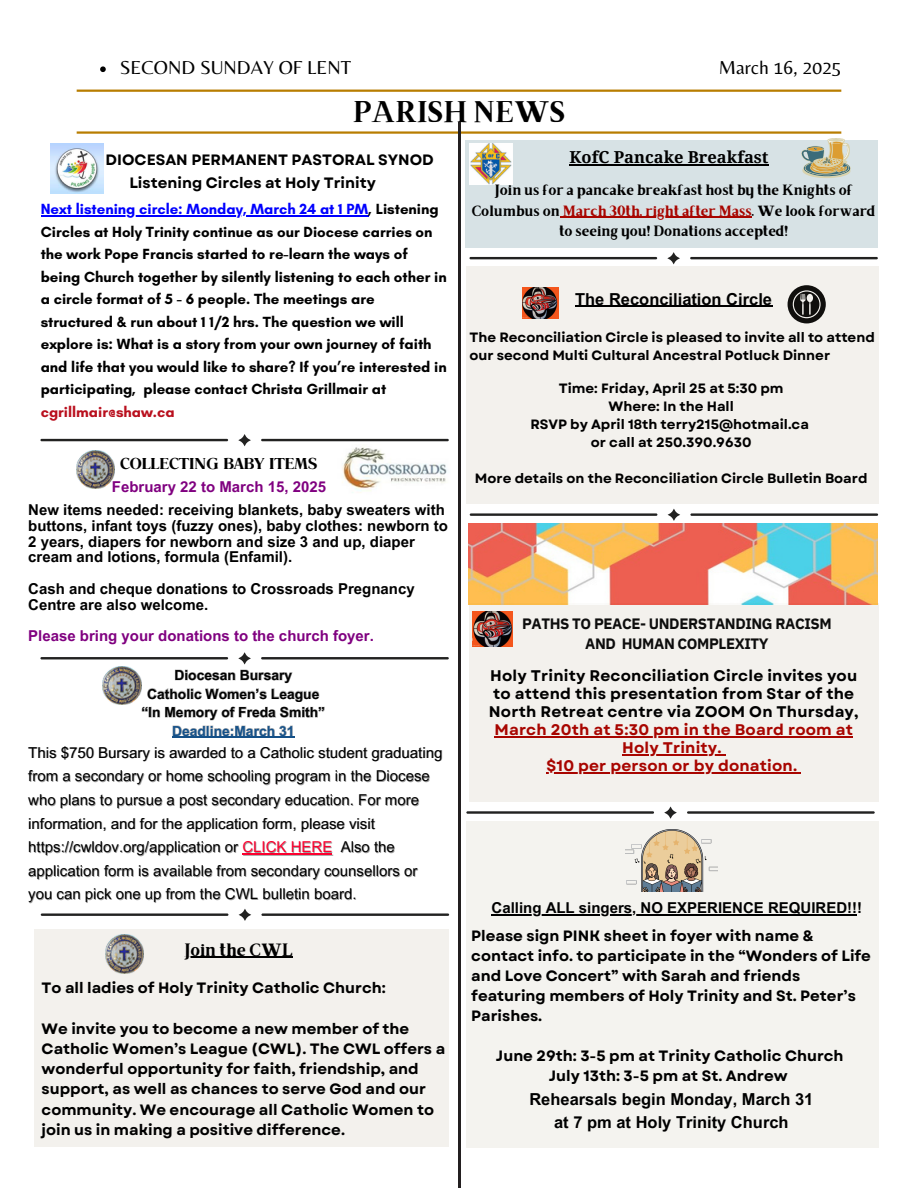
<style>
.page{position:relative;width:918px;height:1188px;background:#fff}
.page>*{position:absolute;margin:0;border:0;box-sizing:border-box;transform-origin:0 0}
.t1{font:30px "Brixton TC";color:#000}
.t2{font:19.5px "Belleza";color:#000}
.t3{font:700 18px "Brixton TC";color:#000}
.t4{font:700 16.5px/22.5px "Arial MT Pro";color:#000;text-align:center}
.t5{font:700 16.5px "Droid Serif";color:#000}
.t6{font:600 16.5px "Romana";color:#000}
.t7{font:700 15.45px/18px "Garet";letter-spacing:.015em;color:#000}
.t8{font:700 15.45px "Garet";letter-spacing:.015em;color:#a80500}
.t9{font:700 15px/20.2px "Garet";color:#000}
.t10{font:700 15px/22.5px "Glacial Indifference";color:#000}
.t11{font:15px "Arial MT Pro";color:#000}
.t12{font:700 15px/15.8px "Arial MT Pro";color:#000}
.t13{font:700 15px/20.2px "Brixton TC";color:#000;text-align:center}
.t14{font:700 15px "Arial MT Pro";color:#800080}
.t15{font:700 15px/20.2px "IBM Plex Sans";letter-spacing:-.025em;color:#0d0d0d;text-align:center}
.t16{font:700 13.8px "Arial MT Pro";color:#000}
.t17{font:700 13.8px "Arial MT Pro";color:#145088}
.t18{font:700 13.5px/18px "Garet";color:#000}
.s1{color:#00f}
.s2{color:#b9101e}
.s3{color:#fd002f}
.s4{color:#a80500}
</style>
<div class="page">
<img style="left:34px;top:66px;width:845px;height:1122px">
<hr style="left:242px;top:853px;width:90px;height:1px;background:#fd002f">
<hr style="left:184px;top:957px;width:109px;height:1px;background:#000">
<hr style="left:560px;top:217px;width:192px;height:1px;background:#a80500">
<hr style="left:570px;top:164px;width:199px;height:1px;background:#000">
<div style="left:466px;top:267px;width:412px;height:236px;background:#f3f1ed"></div>
<hr style="left:575px;top:306px;width:197px;height:1px;background:#000">
<svg style="left:788px;top:285px;width:38px;height:38px"></svg>
<img style="left:522px;top:287px;width:36px;height:32px">
<div style="left:470px;top:605px;width:408px;height:196px;background:#f3f1ed"></div>
<img style="left:468px;top:524px;width:410px;height:81px">
<hr style="left:495px;top:737px;width:358px;height:1px;background:#a80500">
<hr style="left:622px;top:755px;width:100px;height:1px;background:#a80500">
<hr style="left:547px;top:773px;width:250px;height:1px;background:#a80500">
<img style="left:473px;top:611px;width:39px;height:35px">
<div style="left:466px;top:821px;width:412px;height:327px;background:#f4f3ef"></div>
<svg style="left:664px;top:806px;width:13px;height:13px"></svg>
<hr style="left:466px;top:811px;width:188px;height:3px;background:#222221">
<hr style="left:687px;top:811px;width:188px;height:3px;background:#222221">
<img style="left:625px;top:829px;width:92px;height:62px">
<hr style="left:492px;top:914px;width:365px;height:1px;background:#000">
<p class="t2" style="left:120px;top:56px;width:233px">SECOND SUNDAY OF LENT</p>
<p class="t2" style="left:719px;top:56px;width:124px">March 16, 2025</p>
<p class="t1" style="left:353px;top:101px;width:214px">PARISH NEWS</p>
<h5 class="t9" style="left:106px;top:150px;width:330px">DIOCESAN PERMANENT PASTORAL SYNOD</h5>
<p class="t9" style="left:129px;top:173px;width:248px">Listening Circles at Holy Trinity</p>
<h5 class="t10" style="left:41px;top:198px;width:408px"><span class="s1">Next listening circle: Monday, March 24 at 1 PM</span>, Listening Circles at Holy Trinity continue as our Diocese carries on the work Pope Francis started to re-learn the ways of being Church together by silently listening to each other in a circle format of 5 - 6 people. The meetings are structured &amp; run about 1 1/2 hrs. The question we will explore is: What is a story from your own journey of faith and life that you would like to share? If you’re interested in participating, please contact Christa Grillmair at <span class="s2">cgrillmair@shaw.ca</span></h5>
<h3 class="t6" style="left:120px;top:454px;width:199px">COLLECTING BABY ITEMS</h3>
<p class="t14" style="left:112px;top:481px;width:216px">February 22 to March 15, 2025</p>
<h4 class="t12" style="left:28px;top:504px;width:421px">New items needed: receiving blankets, baby sweaters with buttons, infant toys (fuzzy ones), baby clothes: newborn to 2 years, diapers for newborn and size 3 and up, diaper cream and lotions, formula (Enfamil).</h4>
<h5 class="t12" style="left:28px;top:583px;width:388px">Cash and cheque donations to Crossroads Pregnancy<br>Centre are also welcome.</h5>
<h5 class="t14" style="left:28px;top:630px;width:347px">Please bring your donations to the church foyer.</h5>
<p class="t16" style="left:174px;top:670px;width:119px">Diocesan Bursary</p>
<h1 class="t16" style="left:147px;top:689px;width:174px">Catholic Women’s League</h1>
<p class="t16" style="left:141px;top:707px;width:185px">“In Memory of Freda Smith”</p>
<p class="t17" style="left:172px;top:726px;width:124px">Deadline:March 31</p>
<p class="t11" style="left:28px;top:747px;width:416px">This $750 Bursary is awarded to a Catholic student graduating</p>
<p class="t11" style="left:28px;top:770px;width:403px">from a secondary or home schooling program in the Diocese</p>
<p class="t11" style="left:28px;top:794px;width:392px">who plans to pursue a post secondary education. For more</p>
<h5 class="t11" style="left:28px;top:818px;width:348px">information, and for the application form, please visit</h5>
<p class="t11" style="left:28px;top:841px;width:306px">https://cwldov.org/application or <span class="s3">CLICK HERE</span></p>
<p class="t11" style="left:341px;top:841px;width:56px">Also the</p>
<p class="t11" style="left:28px;top:865px;width:391px">application form is available from secondary counsellors or</p>
<p class="t11" style="left:28px;top:889px;width:330px">you can pick one up from the CWL bulletin board.</p>
<p class="t3" style="left:184px;top:943px;width:110px">Join the CWL</p>
<p class="t9" style="left:42px;top:978px;width:346px">To all ladies of Holy Trinity Catholic Church:</p>
<h4 class="t9" style="left:42px;top:1018px;width:405px">We invite you to become a new member of the Catholic Women’s League (CWL). The CWL offers a wonderful opportunity for faith, friendship, and support, as well as chances to serve God and our community. We encourage all Catholic Women to join us in making a positive difference.</h4>
<h5 class="t5" style="left:570px;top:148px;width:201px">KofC Pancake Breakfast</h5>
<h5 class="t13" style="left:472px;top:182px;width:405px">Join us for a pancake breakfast host by the Knights of<br>Columbus on <span class="s4">March 30th, right after Mass</span>. We look forward</h5>
<h5 class="t13" style="left:559px;top:222px;width:231px">to seeing you! Donations accepted!</h5>
<h5 class="t4" style="left:575px;top:290px;width:199px">The Reconciliation Circle</h5>
<h4 class="t18" style="left:469px;top:328px;width:407px">The Reconciliation Circle is pleased to invite all to attend our second Multi Cultural Ancestral Potluck Dinner</h4>
<h5 class="t18" style="left:559px;top:379px;width:226px">Time: Friday, April 25 at 5:30 pm</h5>
<p class="t18" style="left:609px;top:397px;width:127px">Where: In the Hall</p>
<p class="t18" style="left:530px;top:415px;width:280px">RSVP by April 18th terry215@hotmail.ca</p>
<p class="t18" style="left:591px;top:433px;width:162px">or call at 250.390.9630</p>
<p class="t18" style="left:475px;top:469px;width:394px">More details on the Reconciliation Circle Bulletin Board</p>
<p class="t15" style="left:522px;top:613px;width:311px">PATHS TO PEACE- UNDERSTANDING RACISM<br>AND HUMAN COMPLEXITY</p>
<p class="t7" style="left:489px;top:667px;width:371px">Holy Trinity Reconciliation Circle invites you to attend this presentation from Star of the<br>North Retreat centre via ZOOM On Thursday,</p>
<p class="t8" style="left:495px;top:719px;width:360px">March 20th at 5:30 pm in the Board room at</p>
<p class="t8" style="left:622px;top:737px;width:101px">Holy Trinity.</p>
<p class="t8" style="left:547px;top:755px;width:252px">$10 per person or by donation.</p>
<p class="t12" style="left:492px;top:902px;width:372px">Calling ALL singers, NO EXPERIENCE REQUIRED!!!</p>
<p class="t9" style="left:471px;top:926px;width:401px">Please sign PINK sheet in foyer with name &amp; contact info. to participate in the “Wonders of Life and Love Concert” with Sarah and friends featuring members of Holy Trinity and St. Peter’s Parishes.</p>
<h6 class="t9" style="left:496px;top:1046px;width:349px;text-align:center">June 29th: 3-5 pm at Trinity Catholic Church<br>July 13th: 3-5 pm at St. Andrew</h6>
<p class="t4" style="left:529px;top:1090px;width:286px">Rehearsals begin Monday, March 31 at 7 pm at Holy Trinity Church</p>
</div>
